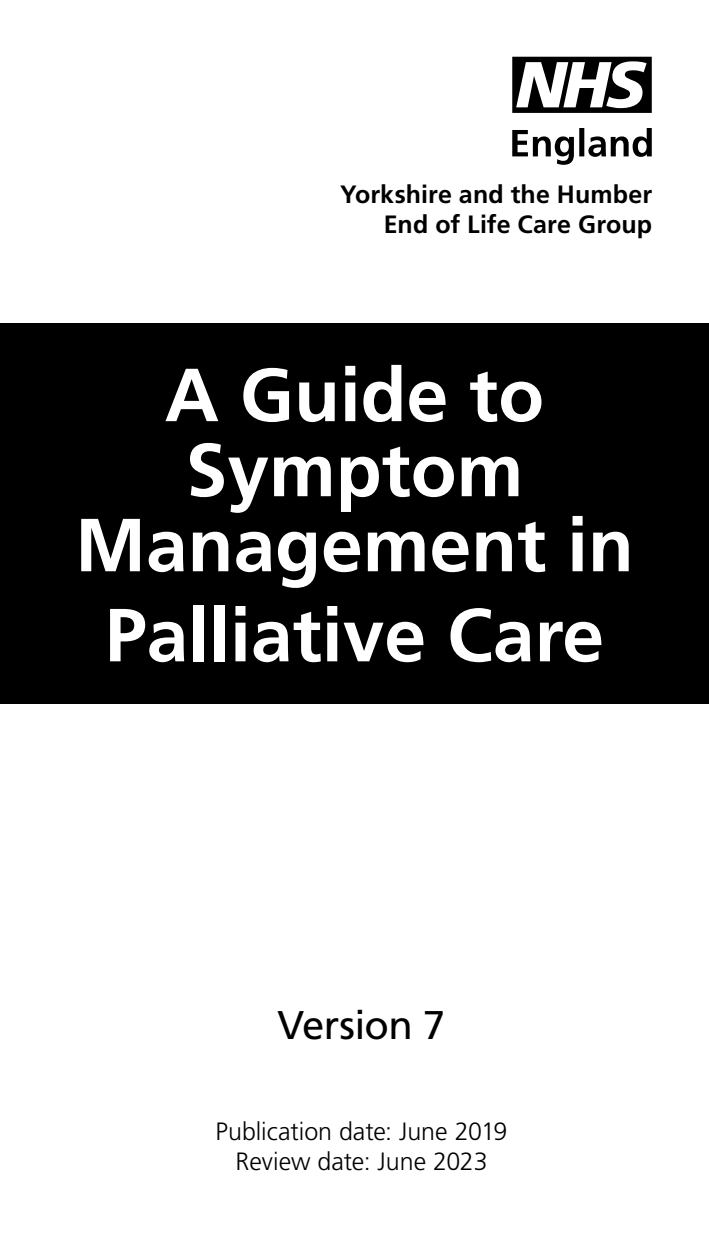
<style>
.page{position:relative;width:709px;height:1241px;background:#fff}
.page>*{position:absolute;margin:0;border:0;box-sizing:border-box;transform-origin:0 0}
.t1{font:700 75px/75px "Frutiger LT Std";color:#fff;text-align:center}
.t2{font:40px "Frutiger LT Std";letter-spacing:-.015em;color:#000}
.Main_Body{font:300 25px/30px "Frutiger LT Std";letter-spacing:-.005em;color:#000;text-align:center}
.Main_Body-2{font:700 25px/30px "Frutiger LT Std";letter-spacing:.005em;color:#000;text-align:right}
</style>
<div class="page">
<div style="left:0;top:322px;width:709px;height:381px;background:#000"></div>
<svg style="left:512px;top:128px;width:139px;height:37px"></svg>
<svg style="left:512px;top:57px;width:139px;height:56px"></svg>
<p class="Main_Body-2" style="left:340px;top:179px;width:313px">Yorkshire and the Humber<br>End of Life Care Group</p>
<p class="t1" style="left:75px;top:358px;width:560px">A Guide to<br>Symptom<br>Management in</p>
<p class="t1" style="left:105px;top:598px;width:500px">Palliative Care</p>
<p class="t2" style="left:278px;top:1001px;width:169px">Version 7</p>
<p class="Main_Body" style="left:216px;top:1116px;width:293px">Publication date: June 2019<br>Review date: June 2023</p>
</div>
